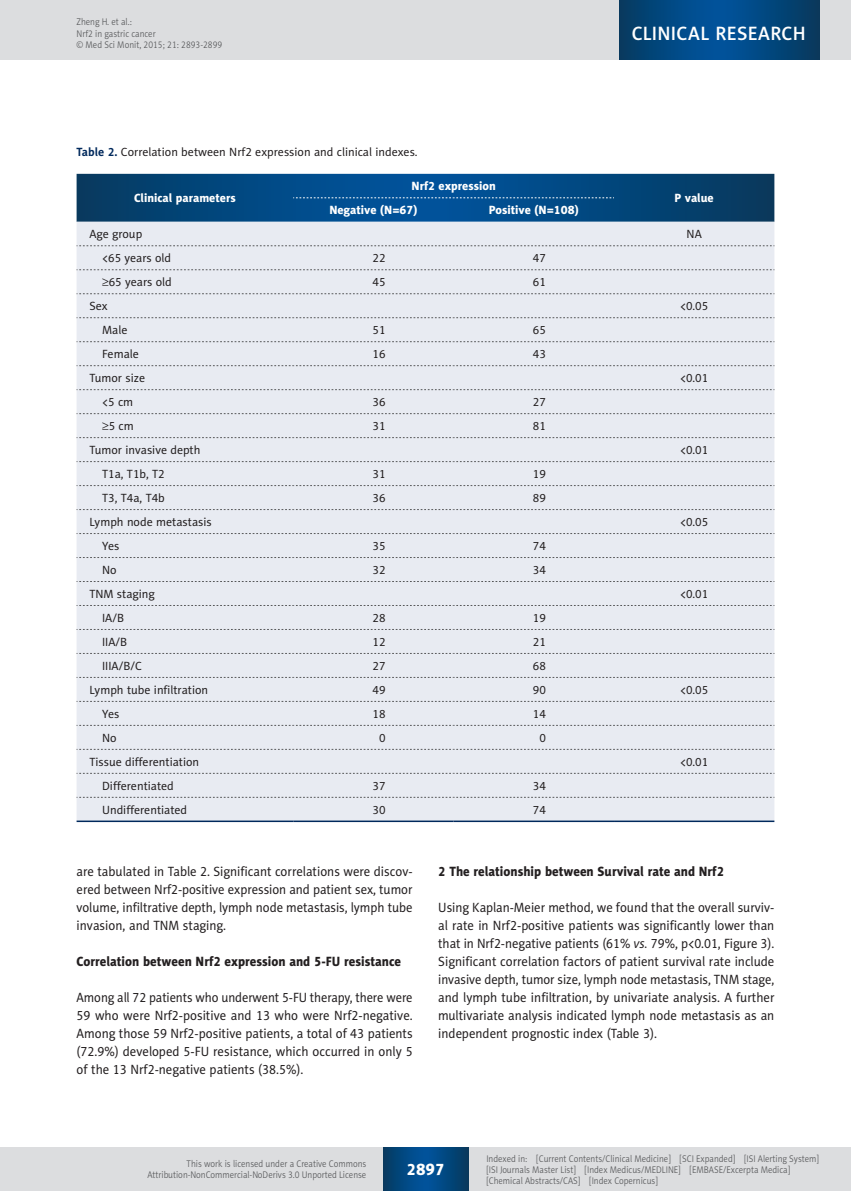
<style>
.page{position:relative;width:851px;height:1191px;background:#fff}
.page>*{position:absolute;margin:0;border:0;box-sizing:border-box;transform-origin:0 0}
.t1{font:19.5px "Naomi Sans EFN Medium";letter-spacing:.015em;color:#fff}
.t2{font:16.5px "Naomi Sans EFN Heavy";color:#fff}
.MSM_Body{font:13.5px/18px "Naomi Sans EFN";color:#231f20;text-align:justify;scale:.95 1}
.MSM_Body-2{font:13.5px/18px "Naomi Sans EFN";color:#231f20;text-align:justify;scale:.93 1}
.MSM_Headline_2{font:13.5px "Naomi Sans EFN Heavy";color:#231f20;scale:.95 1}
.MSM_Tabela_zawartosc{font:12px "Naomi Sans EFN";color:#231f20}
.MSM_Tabela_Head{font:12px "Naomi Sans EFN Heavy";color:#fff}
.MSM_Tabela_tytul{font:12px "Naomi Sans EFN";color:#231f20}
.t3{font:9.75px/11.2px "Naomi Sans EFN Light";color:#57585a;scale:.9 1}
.s1{font-weight:700;color:#00295c}
.s2{font-family:"Standard Sym L"}
.s3{font-style:italic}
</style>
<div class="page">
<div style="left:77px;top:222px;width:697px;height:598px;background:#e8ebf2"></div>
<svg style="left:77px;top:245px;width:697px;height:1px"></svg>
<svg style="left:77px;top:269px;width:697px;height:1px"></svg>
<svg style="left:77px;top:293px;width:697px;height:1px"></svg>
<svg style="left:77px;top:317px;width:697px;height:1px"></svg>
<svg style="left:77px;top:341px;width:697px;height:1px"></svg>
<svg style="left:77px;top:365px;width:697px;height:1px"></svg>
<svg style="left:77px;top:389px;width:697px;height:1px"></svg>
<svg style="left:77px;top:413px;width:697px;height:1px"></svg>
<svg style="left:77px;top:437px;width:697px;height:1px"></svg>
<svg style="left:77px;top:461px;width:697px;height:1px"></svg>
<svg style="left:77px;top:485px;width:697px;height:1px"></svg>
<svg style="left:77px;top:509px;width:697px;height:1px"></svg>
<svg style="left:77px;top:533px;width:697px;height:1px"></svg>
<svg style="left:77px;top:557px;width:697px;height:1px"></svg>
<svg style="left:77px;top:581px;width:697px;height:1px"></svg>
<svg style="left:77px;top:605px;width:697px;height:1px"></svg>
<svg style="left:77px;top:629px;width:697px;height:1px"></svg>
<svg style="left:77px;top:653px;width:697px;height:1px"></svg>
<svg style="left:77px;top:677px;width:697px;height:1px"></svg>
<svg style="left:77px;top:701px;width:697px;height:1px"></svg>
<svg style="left:77px;top:725px;width:697px;height:1px"></svg>
<svg style="left:77px;top:749px;width:697px;height:1px"></svg>
<svg style="left:77px;top:773px;width:697px;height:1px"></svg>
<svg style="left:77px;top:797px;width:697px;height:1px"></svg>
<hr style="left:77px;top:820px;width:216px;height:2px;background:#00295c">
<hr style="left:293px;top:820px;width:160px;height:2px;background:#00295c">
<hr style="left:453px;top:820px;width:161px;height:2px;background:#00295c">
<hr style="left:614px;top:820px;width:160px;height:2px;background:#00295c">
<svg style="left:77px;top:174px;width:697px;height:48px;background:#054980"></svg>
<div style="left:0;top:1148px;width:850px;height:43px;background:#dcdddf"></div>
<svg style="left:383px;top:1147px;width:85px;height:43px;background:#02477e"></svg>
<div style="left:0;top:0;width:850px;height:60px;background:#dcdddf"></div>
<svg style="left:619px;top:0;width:200px;height:60px;background:#02477e"></svg>
<p class="t3" style="left:77px;top:16px;width:163px">Zheng H. et al.:<br>Nrf2 in gastric cancer<br>© Med Sci Monit, 2015; 21: 2893-2899</p>
<h1 class="t1" style="left:631px;top:22px;width:175px">CLINICAL RESEARCH</h1>
<p class="MSM_Tabela_tytul" style="left:77px;top:145px;width:342px"><span class="s1">Table 2.</span> Correlation between Nrf2 expression and clinical indexes.</p>
<p class="MSM_Tabela_Head" style="left:134px;top:191px;width:103px">Clinical parameters</p>
<p class="MSM_Tabela_Head" style="left:411px;top:179px;width:86px">Nrf2 expression</p>
<p class="MSM_Tabela_Head" style="left:329px;top:203px;width:89px">Negative (N=67)</p>
<p class="MSM_Tabela_Head" style="left:489px;top:203px;width:91px">Positive (N=108)</p>
<p class="MSM_Tabela_Head" style="left:674px;top:191px;width:41px">P value</p>
<p class="MSM_Tabela_zawartosc" style="left:89px;top:227px;width:54px">Age group</p>
<p class="MSM_Tabela_zawartosc" style="left:686px;top:227px;width:17px">NA</p>
<p class="MSM_Tabela_zawartosc" style="left:102px;top:251px;width:70px">&lt;65 years old</p>
<p class="MSM_Tabela_zawartosc" style="left:372px;top:251px;width:15px">22</p>
<p class="MSM_Tabela_zawartosc" style="left:533px;top:251px;width:15px">47</p>
<p class="MSM_Tabela_zawartosc" style="left:102px;top:275px;width:71px"><span class="s2">³</span>65 years old</p>
<p class="MSM_Tabela_zawartosc" style="left:372px;top:275px;width:15px">45</p>
<p class="MSM_Tabela_zawartosc" style="left:533px;top:275px;width:15px">61</p>
<p class="MSM_Tabela_zawartosc" style="left:89px;top:299px;width:20px">Sex</p>
<p class="MSM_Tabela_zawartosc" style="left:680px;top:299px;width:30px">&lt;0.05</p>
<p class="MSM_Tabela_zawartosc" style="left:102px;top:323px;width:27px">Male</p>
<p class="MSM_Tabela_zawartosc" style="left:372px;top:323px;width:15px">51</p>
<p class="MSM_Tabela_zawartosc" style="left:533px;top:323px;width:15px">65</p>
<p class="MSM_Tabela_zawartosc" style="left:102px;top:347px;width:38px">Female</p>
<p class="MSM_Tabela_zawartosc" style="left:372px;top:347px;width:15px">16</p>
<p class="MSM_Tabela_zawartosc" style="left:533px;top:347px;width:15px">43</p>
<p class="MSM_Tabela_zawartosc" style="left:89px;top:371px;width:57px">Tumor size</p>
<p class="MSM_Tabela_zawartosc" style="left:680px;top:371px;width:30px">&lt;0.01</p>
<p class="MSM_Tabela_zawartosc" style="left:102px;top:395px;width:33px">&lt;5 cm</p>
<p class="MSM_Tabela_zawartosc" style="left:372px;top:395px;width:15px">36</p>
<p class="MSM_Tabela_zawartosc" style="left:533px;top:395px;width:15px">27</p>
<p class="MSM_Tabela_zawartosc" style="left:102px;top:419px;width:33px"><span class="s2">³</span>5 cm</p>
<p class="MSM_Tabela_zawartosc" style="left:372px;top:419px;width:15px">31</p>
<p class="MSM_Tabela_zawartosc" style="left:533px;top:419px;width:15px">81</p>
<p class="MSM_Tabela_zawartosc" style="left:89px;top:443px;width:113px">Tumor invasive depth</p>
<p class="MSM_Tabela_zawartosc" style="left:680px;top:443px;width:30px">&lt;0.01</p>
<p class="MSM_Tabela_zawartosc" style="left:102px;top:467px;width:64px">T1a, T1b, T2</p>
<p class="MSM_Tabela_zawartosc" style="left:372px;top:467px;width:15px">31</p>
<p class="MSM_Tabela_zawartosc" style="left:533px;top:467px;width:15px">19</p>
<p class="MSM_Tabela_zawartosc" style="left:102px;top:491px;width:64px">T3, T4a, T4b</p>
<p class="MSM_Tabela_zawartosc" style="left:372px;top:491px;width:15px">36</p>
<p class="MSM_Tabela_zawartosc" style="left:533px;top:491px;width:15px">89</p>
<p class="MSM_Tabela_zawartosc" style="left:89px;top:515px;width:124px">Lymph node metastasis</p>
<p class="MSM_Tabela_zawartosc" style="left:680px;top:515px;width:30px">&lt;0.05</p>
<p class="MSM_Tabela_zawartosc" style="left:102px;top:539px;width:19px">Yes</p>
<p class="MSM_Tabela_zawartosc" style="left:372px;top:539px;width:15px">35</p>
<p class="MSM_Tabela_zawartosc" style="left:533px;top:539px;width:15px">74</p>
<p class="MSM_Tabela_zawartosc" style="left:102px;top:563px;width:16px">No</p>
<p class="MSM_Tabela_zawartosc" style="left:372px;top:563px;width:15px">32</p>
<p class="MSM_Tabela_zawartosc" style="left:533px;top:563px;width:15px">34</p>
<p class="MSM_Tabela_zawartosc" style="left:89px;top:587px;width:67px">TNM staging</p>
<p class="MSM_Tabela_zawartosc" style="left:680px;top:587px;width:30px">&lt;0.01</p>
<p class="MSM_Tabela_zawartosc" style="left:102px;top:611px;width:23px">IA/B</p>
<p class="MSM_Tabela_zawartosc" style="left:372px;top:611px;width:15px">28</p>
<p class="MSM_Tabela_zawartosc" style="left:533px;top:611px;width:15px">19</p>
<p class="MSM_Tabela_zawartosc" style="left:102px;top:635px;width:27px">IIA/B</p>
<p class="MSM_Tabela_zawartosc" style="left:372px;top:635px;width:15px">12</p>
<p class="MSM_Tabela_zawartosc" style="left:533px;top:635px;width:15px">21</p>
<p class="MSM_Tabela_zawartosc" style="left:102px;top:659px;width:41px">IIIA/B/C</p>
<p class="MSM_Tabela_zawartosc" style="left:372px;top:659px;width:15px">27</p>
<p class="MSM_Tabela_zawartosc" style="left:533px;top:659px;width:15px">68</p>
<p class="MSM_Tabela_zawartosc" style="left:89px;top:683px;width:120px">Lymph tube infiltration</p>
<p class="MSM_Tabela_zawartosc" style="left:372px;top:683px;width:15px">49</p>
<p class="MSM_Tabela_zawartosc" style="left:533px;top:683px;width:15px">90</p>
<p class="MSM_Tabela_zawartosc" style="left:680px;top:683px;width:30px">&lt;0.05</p>
<p class="MSM_Tabela_zawartosc" style="left:102px;top:707px;width:19px">Yes</p>
<p class="MSM_Tabela_zawartosc" style="left:372px;top:707px;width:15px">18</p>
<p class="MSM_Tabela_zawartosc" style="left:533px;top:707px;width:15px">14</p>
<p class="MSM_Tabela_zawartosc" style="left:102px;top:731px;width:16px">No</p>
<p class="MSM_Tabela_zawartosc" style="left:379px;top:731px;width:8px">0</p>
<p class="MSM_Tabela_zawartosc" style="left:539px;top:731px;width:8px">0</p>
<p class="MSM_Tabela_zawartosc" style="left:89px;top:754px;width:111px">Tissue differentiation</p>
<p class="MSM_Tabela_zawartosc" style="left:680px;top:754px;width:30px">&lt;0.01</p>
<p class="MSM_Tabela_zawartosc" style="left:102px;top:778px;width:73px">Differentiated</p>
<p class="MSM_Tabela_zawartosc" style="left:372px;top:778px;width:15px">37</p>
<p class="MSM_Tabela_zawartosc" style="left:533px;top:778px;width:15px">34</p>
<p class="MSM_Tabela_zawartosc" style="left:102px;top:802px;width:87px">Undifferentiated</p>
<p class="MSM_Tabela_zawartosc" style="left:372px;top:802px;width:15px">30</p>
<p class="MSM_Tabela_zawartosc" style="left:533px;top:802px;width:15px">74</p>
<p class="MSM_Body" style="left:77px;top:862px;width:355px">are tabulated in Table 2. Significant correlations were discov&shy;ered between Nrf2-positive expression and patient sex, tumor volume, infiltrative depth, lymph node metastasis, lymph tube invasion, and TNM staging.</p>
<p class="MSM_Headline_2" style="left:77px;top:953px;width:343px">Correlation between Nrf2 expression and 5-FU resistance</p>
<p class="MSM_Body-2" style="left:77px;top:988px;width:363px">Among all 72 patients who underwent 5-FU therapy, there were 59 who were Nrf2-positive and 13 who were Nrf2-negative.<br>Among those 59 Nrf2-positive patients, a total of 43 patients (72.9%) developed 5-FU resistance, which occurred in only 5 of the 13 Nrf2-negative patients (38.5%).</p>
<p class="MSM_Headline_2" style="left:438px;top:863px;width:302px">2 The relationship between Survival rate and Nrf2</p>
<p class="MSM_Body" style="left:438px;top:898px;width:355px">Using Kaplan-Meier method, we found that the overall surviv&shy;al rate in Nrf2-positive patients was significantly lower than that in Nrf2-negative patients (61% <span class="s3">vs.</span> 79%, p&lt;0.01, Figure 3).<br>Significant correlation factors of patient survival rate include invasive depth, tumor size, lymph node metastasis, TNM stage, and lymph tube infiltration, by univariate analysis. A further multivariate analysis indicated lymph node metastasis as an independent prognostic index (Table 3).</p>
<p class="t3" style="left:147px;top:1158px;width:245px;text-align:right">This work is licensed under a Creative Commons<br>Attribution-NonCommercial-NoDerivs 3.0 Unported License</p>
<p class="t2" style="left:406px;top:1159px;width:40px">2897</p>
<p class="t3" style="left:486px;top:1152px;width:371px">Indexed in: [Current Contents/Clinical Medicine] [SCI Expanded] [ISI Alerting System] [ISI Journals Master List] [Index Medicus/MEDLINE] [EMBASE/Excerpta Medica] [Chemical Abstracts/CAS] [Index Copernicus]</p>
</div>
